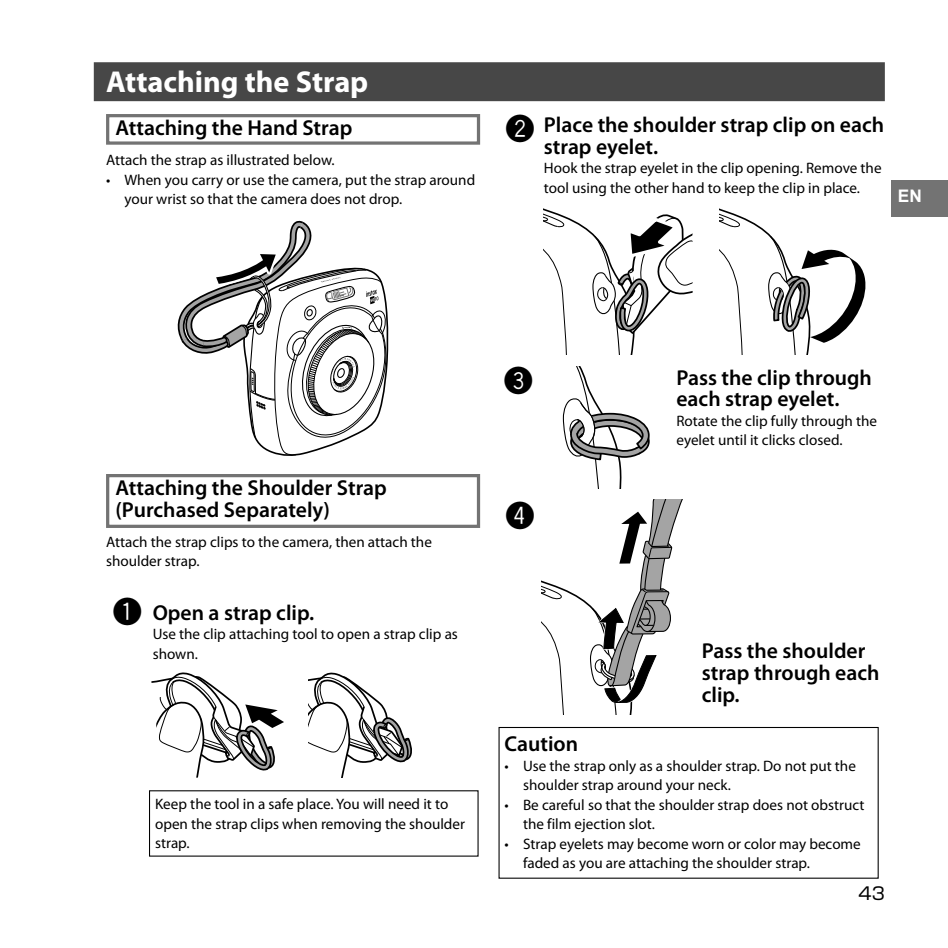
<style>
.page{position:relative;width:948px;height:948px;background:#fff}
.page>*{position:absolute;margin:0;border:0;box-sizing:border-box;transform-origin:0 0}
.t1{font:700 30.25px "Myriad Pro";color:#fff}
.t2{font:30.25px "Akakusuji";color:#000}
.t3{font:600 21.5px/21.5px "Myriad Pro";color:#000}
.t4{font:17.25px "Shin Go Pro Regular 90 pv RKSJ H";color:#000}
.t5{font:700 17.25px "Arial";color:#fff}
.t6{font:15.25px/19.5px "Myriad Pro";color:#000}
</style>
<div class="page">
<div style="left:890px;top:180px;width:57px;height:36px;background:#737373"></div>
<div style="left:94px;top:62px;width:790px;height:39px;background:#474747"></div>
<div style="left:106px;top:114px;width:374px;height:31px;border:3px solid #737373"></div>
<div style="left:106px;top:474px;width:374px;height:54px;border:3px solid #737373"></div>
<svg style="left:308px;top:672px;width:104px;height:105px"></svg>
<svg style="left:151px;top:672px;width:133px;height:105px"></svg>
<div style="left:498px;top:727px;width:380px;height:151px;border:1px solid #000"></div>
<svg style="left:719px;top:208px;width:147px;height:146px"></svg>
<svg style="left:544px;top:208px;width:148px;height:146px"></svg>
<svg style="left:562px;top:366px;width:88px;height:122px"></svg>
<svg style="left:541px;top:499px;width:142px;height:215px"></svg>
<svg style="left:177px;top:220px;width:212px;height:236px"></svg>
<h1 class="t1" style="left:106px;top:70px;width:264px">Attaching the Strap</h1>
<h2 class="t3" style="left:115px;top:119px;width:238px">Attaching the Hand Strap</h2>
<p class="t6" style="left:106px;top:151px;width:230px">Attach the strap as illustrated below.</p>
<p class="t6" style="left:124px;top:171px;width:352px;text-indent:-18px">• When you carry or use the camera, put the strap around your wrist so that the camera does not drop.</p>
<h1 class="t2" style="left:505px;top:114px;width:30px">Ÿ</h1>
<h2 class="t3" style="left:544px;top:116px;width:342px">Place the shoulder strap clip on each strap eyelet.</h2>
<p class="t6" style="left:544px;top:159px;width:339px">Hook the strap eyelet in the clip opening. Remove the tool using the other hand to keep the clip in place.</p>
<p class="t5" style="left:897px;top:186px;width:26px">EN</p>
<h2 class="t3" style="left:115px;top:479px;width:273px">Attaching the Shoulder Strap (Purchased Separately)</h2>
<p class="t6" style="left:106px;top:533px;width:327px">Attach the strap clips to the camera, then attach the shoulder strap.</p>
<h2 class="t3" style="left:153px;top:603px;width:163px">Open a strap clip.</h2>
<p class="t6" style="left:153px;top:625px;width:307px">Use the clip attaching tool to open a strap clip as shown.</p>
<h1 class="t2" style="left:113px;top:596px;width:30px">~</h1>
<p class="t6" style="left:155px;top:795px;width:311px">Keep the tool in a safe place. You will need it to open the strap clips when removing the shoulder strap.</p>
<h1 class="t2" style="left:504px;top:366px;width:30px">!</h1>
<h1 class="t2" style="left:505px;top:500px;width:30px">⁄</h1>
<h2 class="t3" style="left:676px;top:368px;width:197px">Pass the clip through each strap eyelet.</h2>
<p class="t6" style="left:676px;top:412px;width:202px">Rotate the clip fully through the eyelet until it clicks closed.</p>
<h2 class="t3" style="left:701px;top:642px;width:179px">Pass the shoulder strap through each clip.</h2>
<h2 class="t3" style="left:504px;top:735px;width:75px">Caution</h2>
<p class="t6" style="left:523px;top:757px;width:334px;text-indent:-18px">• Use the strap only as a shoulder strap. Do not put the shoulder strap around your neck.</p>
<p class="t6" style="left:523px;top:796px;width:343px;text-indent:-18px">• Be careful so that the shoulder strap does not obstruct the film ejection slot.</p>
<p class="t6" style="left:523px;top:835px;width:339px;text-indent:-18px">• Strap eyelets may become worn or color may become faded as you are attaching the shoulder strap.</p>
<p class="t4" style="left:858px;top:887px;width:28px">43</p>
</div>
